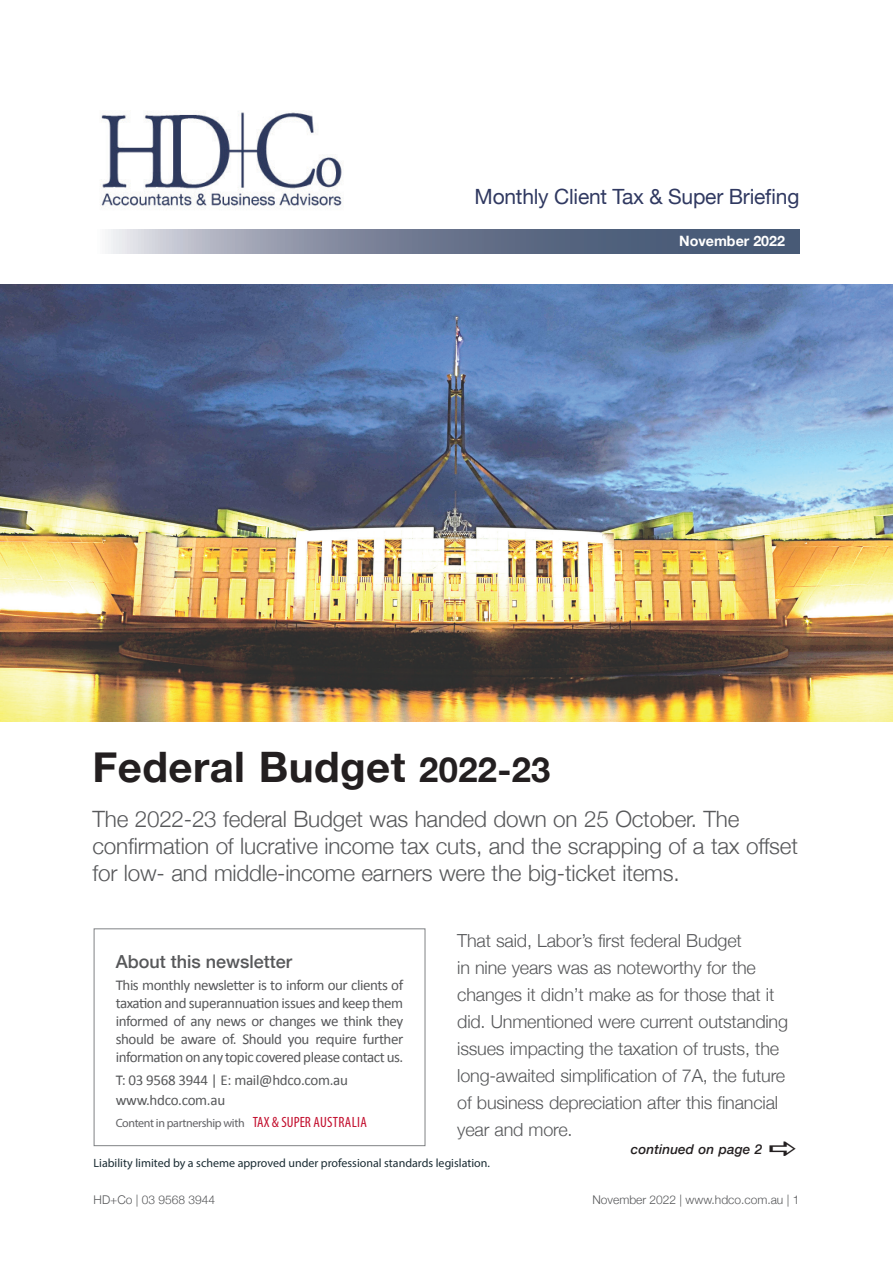
<style>
.page{position:relative;width:893px;height:1263px;background:#fff}
.page>*{position:absolute;margin:0;border:0;box-sizing:border-box;transform-origin:0 0}
.t1{font:700 42px "Helvetica Neue";letter-spacing:.01em;color:#231f20}
.t2{font:300 22.5px/27px "Helvetica Neue";letter-spacing:-.01em;color:#57585a}
.t3{font:21px "Helvetica Neue";letter-spacing:-.01em;color:#303961}
.t4{font:300 18px/27px "Helvetica Neue";letter-spacing:-.01em;color:#57585a}
.t5{font:500 18px "Helvetica Neue";color:#57585a}
.t6{font:15px/18px "Calibri";letter-spacing:-.03em;color:#57585a;text-align:justify}
.t7{font:700 14.25px "Helvetica Neue";color:#fff}
.t8{font:italic 500 13.5px "Helvetica Neue";letter-spacing:.01em;color:#231f20}
.t9{font:12px "Myriad Pro";color:#1b2c33}
.t10{font:300 12px "Helvetica Neue";color:#57585a}
.t11{font:12px "Myriad Pro";letter-spacing:-.03em;color:#636366}
.s1{font-size:34.5px}
.s2{font-stretch:condensed;font-size:14.85px;color:#c3102f}
</style>
<div class="page">
<img style="left:0;top:285px;width:893px;height:436px">
<div style="left:94px;top:928px;width:331px;height:218px;border:1px solid #808285"></div>
<svg style="left:108px;top:230px;width:691px;height:23px;background:#788298"></svg>
<img style="left:100px;top:112px;width:243px;height:98px">
<p class="t3" style="left:475px;top:181px;width:326px">Monthly Client Tax &amp; Super Briefing</p>
<p class="t7" style="left:679px;top:229px;width:107px">November 2022</p>
<h1 class="t1" style="left:93px;top:734px;width:459px">Federal Budget <span class="s1">2022-23</span></h1>
<p class="t2" style="left:93px;top:804px;width:707px">The 2022-23 federal Budget was handed down on 25 October. The confirmation of lucrative income tax cuts, and the scrapping of a tax offset for low- and middle-income earners were the big-ticket items.</p>
<p class="t5" style="left:116px;top:947px;width:178px">About this newsletter</p>
<p class="t6" style="left:116px;top:976px;width:289px">This monthly newsletter is to inform our clients of taxation and superannuation issues and keep them informed of any news or changes we think they should be aware of. Should you require further information on any topic covered please contact us.</p>
<p class="t6" style="left:116px;top:1069px;width:234px;line-height:20.1px">T: 03 9568 3944 | E: mail@hdco.com.au www.hdco.com.au</p>
<p class="t11" style="left:116px;top:1115px;width:253px">Content in partnership with <span class="s2">TAX &amp; SUPER AUSTRALIA</span></p>
<p class="t4" style="left:457px;top:925px;width:332px">That said, Labor’s first federal Budget<br>in nine years was as noteworthy for the changes it didn’t make as for those that it did. Unmentioned were current outstanding issues impacting the taxation of trusts, the long-awaited simplification of 7A, the future of business depreciation after this financial year and more.</p>
<p class="t8" style="left:631px;top:1138px;width:133px">continued on page 2</p>
<p class="t9" style="left:94px;top:1156px;width:398px">Liability limited by a scheme approved under professional standards legislation.</p>
<p class="t10" style="left:94px;top:1190px;width:123px">HD+Co | 03 9568 3944</p>
<p class="t10" style="left:592px;top:1190px;width:208px">November 2022 | www.hdco.com.au | 1</p>
</div>
